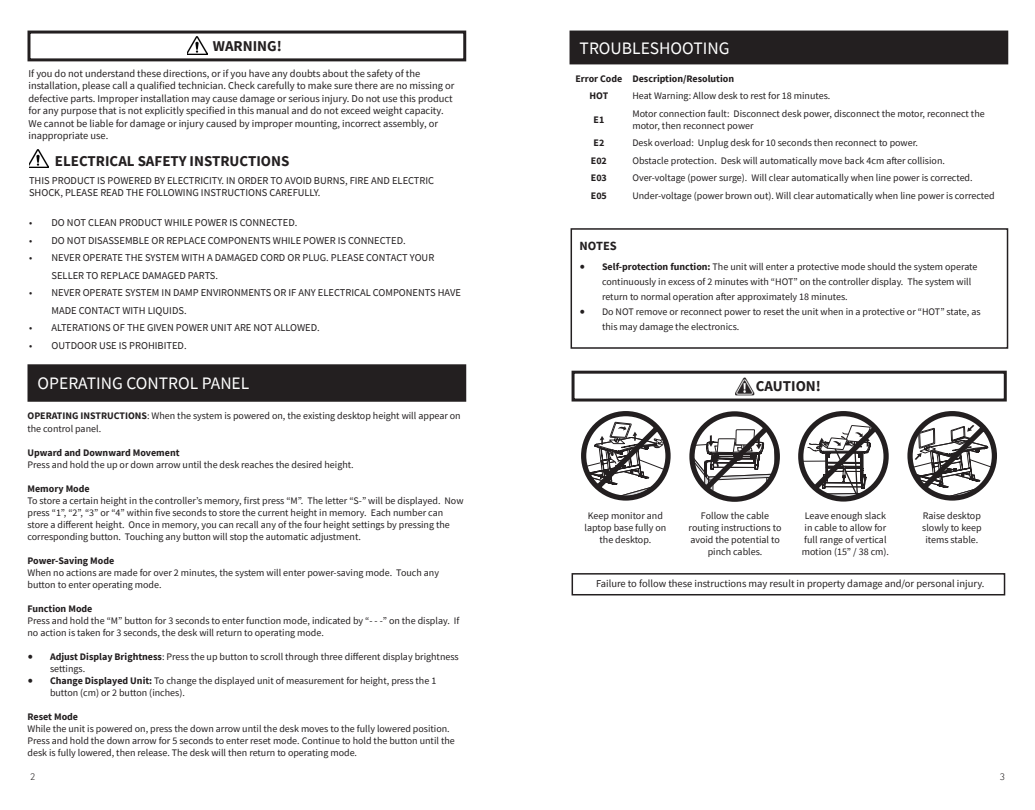
<style>
.page{position:relative;width:1035px;height:810px;background:#fff}
.page>*{position:absolute;margin:0;border:0;box-sizing:border-box;transform-origin:0 0}
.t1{font:17.5px "Source Sans Pro";color:#fff}
.t2{font:700 15px "Source Sans Pro";color:#231f20}
.t3{font:700 12.5px "Source Sans Pro";color:#231f20}
.t4{font:10.5px/12.5px "Source Sans Pro";color:#231f20}
.t5{font:10px/12px "Source Sans Pro";color:#231f20}
.t6{font:700 10px "Source Sans Pro";color:#231f20}
.t7{font:300 10px "Inter Face";color:#231f20}
.s1{font-weight:700}
.s2{font-family:"Minion Pro";font-size:15px}
</style>
<div class="page">
<img style="left:188px;top:36px;width:19px;height:19px">
<div style="left:28px;top:31px;width:438px;height:30px;border:3px solid #231f20"></div>
<img style="left:29px;top:150px;width:20px;height:18px">
<div style="left:28px;top:365px;width:437px;height:36px;background:#231f20"></div>
<div style="left:28px;top:364px;width:438px;height:38px;border:2px solid #231f20"></div>
<div style="left:571px;top:228px;width:437px;height:121px;border:1px solid #231f20"></div>
<div style="left:570px;top:31px;width:438px;height:33px;background:#231f20"></div>
<img style="left:735px;top:377px;width:20px;height:19px">
<div style="left:572px;top:371px;width:435px;height:31px;border:3px solid #231f20"></div>
<div style="left:572px;top:573px;width:433px;height:22px;border:1px solid #231f20"></div>
<svg style="left:907px;top:411px;width:90px;height:90px"></svg>
<svg style="left:581px;top:411px;width:90px;height:90px"></svg>
<svg style="left:801px;top:420px;width:84px;height:78px"></svg>
<div style="left:798px;top:411px;width:91px;height:91px;border:5px solid #231f20;border-radius:50%"></div>
<svg style="left:689px;top:411px;width:91px;height:91px"></svg>
<p class="t2" style="left:213px;top:36px;width:71px">WARNING!</p>
<p class="t4" style="left:29px;top:67px;width:427px">If you do not understand these directions, or if you have any doubts about the safety of the installation, please call a qualified technician. Check carefully to make sure there are no missing or defective parts. Improper installation may cause damage or serious injury. Do not use this product for any purpose that is not explicitly specified in this manual and do not exceed weight capacity.<br>We cannot be liable for damage or injury caused by improper mounting, incorrect assembly, or inappropriate use.</p>
<p class="t2" style="left:55px;top:151px;width:236px">ELECTRICAL SAFETY INSTRUCTIONS</p>
<p class="t4" style="left:29px;top:174px;width:407px">THIS PRODUCT IS POWERED BY ELECTRICITY. IN ORDER TO AVOID BURNS, FIRE AND ELECTRIC<br>SHOCK, PLEASE READ THE FOLLOWING INSTRUCTIONS CAREFULLY.</p>
<p class="t4" style="left:29px;top:216px;width:270px">• DO NOT CLEAN PRODUCT WHILE POWER IS CONNECTED.</p>
<p class="t4" style="left:29px;top:234px;width:378px">• DO NOT DISASSEMBLE OR REPLACE COMPONENTS WHILE POWER IS CONNECTED.</p>
<p class="t4" style="left:52px;top:249px;width:384px;line-height:17.5px;text-indent:-22px">• NEVER OPERATE THE SYSTEM WITH A DAMAGED CORD OR PLUG. PLEASE CONTACT YOUR<br>SELLER TO REPLACE DAMAGED PARTS.</p>
<p class="t4" style="left:52px;top:284px;width:411px;line-height:17.5px;text-indent:-22px">• NEVER OPERATE SYSTEM IN DAMP ENVIRONMENTS OR IF ANY ELECTRICAL COMPONENTS HAVE<br>MADE CONTACT WITH LIQUIDS.</p>
<p class="t4" style="left:29px;top:321px;width:292px">• ALTERATIONS OF THE GIVEN POWER UNIT ARE NOT ALLOWED.</p>
<p class="t4" style="left:29px;top:339px;width:159px">• OUTDOOR USE IS PROHIBITED.</p>
<p class="t1" style="left:38px;top:372px;width:213px">OPERATING CONTROL PANEL</p>
<p class="t5" style="left:28px;top:410px;width:435px;line-height:12.5px"><span class="s1">OPERATING INSTRUCTIONS</span>: When the system is powered on, the existing desktop height will appear on the control panel.</p>
<p class="t6" style="left:28px;top:446px;width:154px">Upward and Downward Movement</p>
<p class="t5" style="left:28px;top:458px;width:328px">Press and hold the up or down arrow until the desk reaches the desired height.</p>
<p class="t6" style="left:28px;top:482px;width:64px">Memory Mode</p>
<p class="t5" style="left:28px;top:494px;width:438px">To store a certain height in the controller’s memory, first press “M”. The letter “S-” will be displayed. Now press “1”, “2”, “3” or “4” within five seconds to store the current height in memory. Each number can store a different height. Once in memory, you can recall any of the four height settings by pressing the corresponding button. Touching any button will stop the automatic adjustment.</p>
<p class="t6" style="left:28px;top:554px;width:88px">Power-Saving Mode</p>
<p class="t5" style="left:28px;top:566px;width:413px">When no actions are made for over 2 minutes, the system will enter power-saving mode. Touch any button to enter operating mode.</p>
<p class="t6" style="left:28px;top:602px;width:66px">Function Mode</p>
<p class="t5" style="left:28px;top:614px;width:433px">Press and hold the “M” button for 3 seconds to enter function mode, indicated by “- - -” on the display. If no action is taken for 3 seconds, the desk will return to operating mode.</p>
<p class="t5" style="left:50px;top:650px;width:410px;text-indent:-22px"><span class="s2">•</span> <span class="s1">Adjust Display Brightness</span>: Press the up button to scroll through three different display brightness settings.</p>
<p class="t5" style="left:50px;top:674px;width:388px;text-indent:-22px"><span class="s2">•</span> <span class="s1">Change Displayed Unit:</span> To change the displayed unit of measurement for height, press the 1 button (cm) or 2 button (inches).</p>
<p class="t6" style="left:28px;top:710px;width:52px">Reset Mode</p>
<p class="t5" style="left:28px;top:722px;width:429px">While the unit is powered on, press the down arrow until the desk moves to the fully lowered position.<br>Press and hold the down arrow for 5 seconds to enter reset mode. Continue to hold the button until the desk is fully lowered, then release. The desk will then return to operating mode.</p>
<p class="t1" style="left:580px;top:37px;width:151px">TROUBLESHOOTING</p>
<p class="t6" style="left:575px;top:72px;width:48px">Error Code</p>
<p class="t6" style="left:632px;top:72px;width:103px">Description/Resolution</p>
<p class="t6" style="left:589px;top:89px;width:20px">HOT</p>
<p class="t5" style="left:632px;top:90px;width:200px">Heat Warning: Allow desk to rest for 18 minutes.</p>
<p class="t6" style="left:594px;top:113px;width:12px">E1</p>
<p class="t5" style="left:632px;top:107px;width:354px">Motor connection fault: Disconnect desk power, disconnect the motor, reconnect the</p>
<p class="t5" style="left:632px;top:119px;width:123px">motor, then reconnect power</p>
<p class="t6" style="left:594px;top:136px;width:12px">E2</p>
<p class="t5" style="left:632px;top:137px;width:287px">Desk overload: Unplug desk for 10 seconds then reconnect to power.</p>
<p class="t6" style="left:591px;top:154px;width:18px">E02</p>
<p class="t5" style="left:632px;top:154px;width:314px">Obstacle protection. Desk will automatically move back 4cm after collision.</p>
<p class="t6" style="left:591px;top:171px;width:18px">E03</p>
<p class="t5" style="left:632px;top:172px;width:342px">Over-voltage (power surge). Will clear automatically when line power is corrected.</p>
<p class="t6" style="left:591px;top:189px;width:18px">E05</p>
<p class="t5" style="left:632px;top:189px;width:364px">Under-voltage (power brown out). Will clear automatically when line power is corrected</p>
<p class="t3" style="left:580px;top:237px;width:39px">NOTES</p>
<p class="t5" style="left:602px;top:259px;width:377px;line-height:15px;text-indent:-22px"><span class="s2">•</span> <span class="s1">Self-protection function:</span> The unit will enter a protective mode should the system operate continuously in excess of 2 minutes with “HOT” on the controller display. The system will return to normal operation after approximately 18 minutes.</p>
<p class="t5" style="left:602px;top:304px;width:380px;line-height:15px;text-indent:-22px"><span class="s2">•</span> Do NOT remove or reconnect power to reset the unit when in a protective or “HOT” state, as this may damage the electronics.</p>
<p class="t2" style="left:756px;top:376px;width:67px">CAUTION!</p>
<p class="t5" style="left:585px;top:510px;width:83px;text-align:center">Keep monitor and laptop base fully on the desktop.</p>
<p class="t5" style="left:802px;top:510px;width:89px;text-align:center">Leave enough slack in cable to allow for full range of vertical motion (15” / 38 cm).</p>
<p class="t5" style="left:689px;top:510px;width:94px;text-align:center">Follow the cable routing instructions to avoid the potential to pinch cables.</p>
<p class="t5" style="left:922px;top:510px;width:61px;text-align:center">Raise desktop slowly to keep items stable.</p>
<p class="t4" style="left:596px;top:577px;width:390px">Failure to follow these instructions may result in property damage and/or personal injury.</p>
<p class="t7" style="left:30px;top:771px;width:7px">2</p>
<p class="t7" style="left:1000px;top:771px;width:7px">3</p>
</div>
